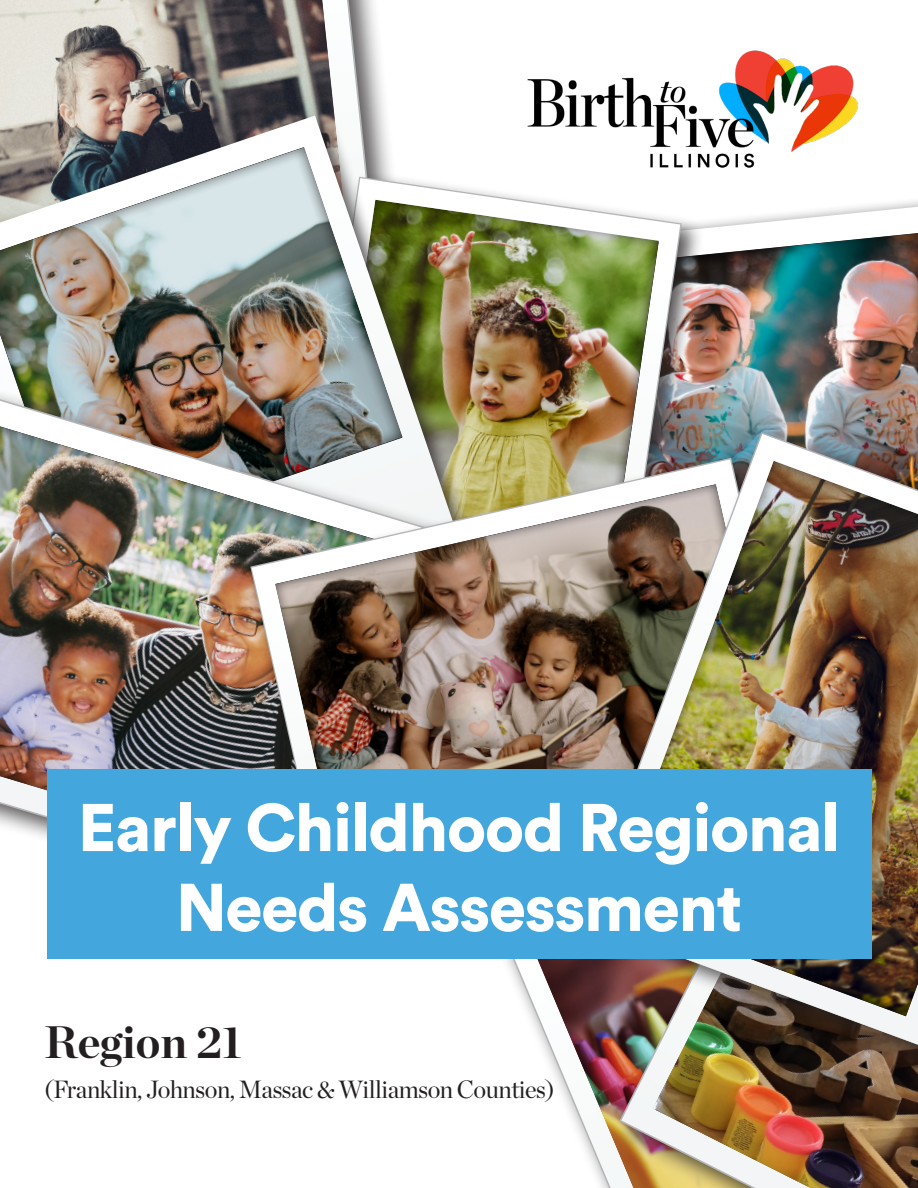
<style>
.page{position:relative;width:918px;height:1188px;background:#fff}
.page>*{position:absolute;margin:0;border:0;box-sizing:border-box;transform-origin:0 0}
.t1{font:900 66.6px/79.8px "Circular Air Pro";letter-spacing:-.02em;color:#fff;text-align:center}
.t2{font:700 45.45px "Chronicle Display";color:#231f20}
.t3{font:24.9px "Chronicle Display";letter-spacing:-.02em;color:#231f20}
</style>
<div class="page">
<img style="left:531px;top:959px;width:82px;height:229px">
<svg style="left:354px;top:0;width:28px;height:111px"></svg>
<img style="left:0;top:0;width:354px;height:111px">
<img style="left:621px;top:1070px;width:32px;height:118px">
<img style="left:653px;top:1070px;width:265px;height:118px">
<svg style="left:0;top:114px;width:320px;height:31px;background:#8a8381"></svg>
<img style="left:0;top:145px;width:403px;height:241px">
<div style="left:0;top:386px;width:552px;height:569px;background:#231f20;opacity:.75"></div>
<img style="left:403px;top:180px;width:515px;height:278px">
<img style="left:0;top:406px;width:332px;height:526px">
<svg style="left:252px;top:459px;width:324px;height:310px"></svg>
<img style="left:275px;top:483px;width:301px;height:286px">
<div style="left:576px;top:427px;width:342px;height:643px;background:#231f20;opacity:.75"></div>
<img style="left:583px;top:434px;width:335px;height:611px">
<img style="left:607px;top:460px;width:311px;height:559px">
<div style="left:47px;top:769px;width:824px;height:190px;background:#43a7dd"></div>
<img style="left:493px;top:50px;width:392px;height:139px">
<img style="left:241px;top:514px;width:413px;height:240px">
<h1 class="t1" style="left:78px;top:785px;width:764px">Early Childhood Regional<br>Needs Assessment</h1>
<p class="t2" style="left:44px;top:1005px;width:199px">Region 21</p>
<p class="t3" style="left:44px;top:1070px;width:512px">(Franklin, Johnson, Massac &amp; Williamson Counties)</p>
</div>
